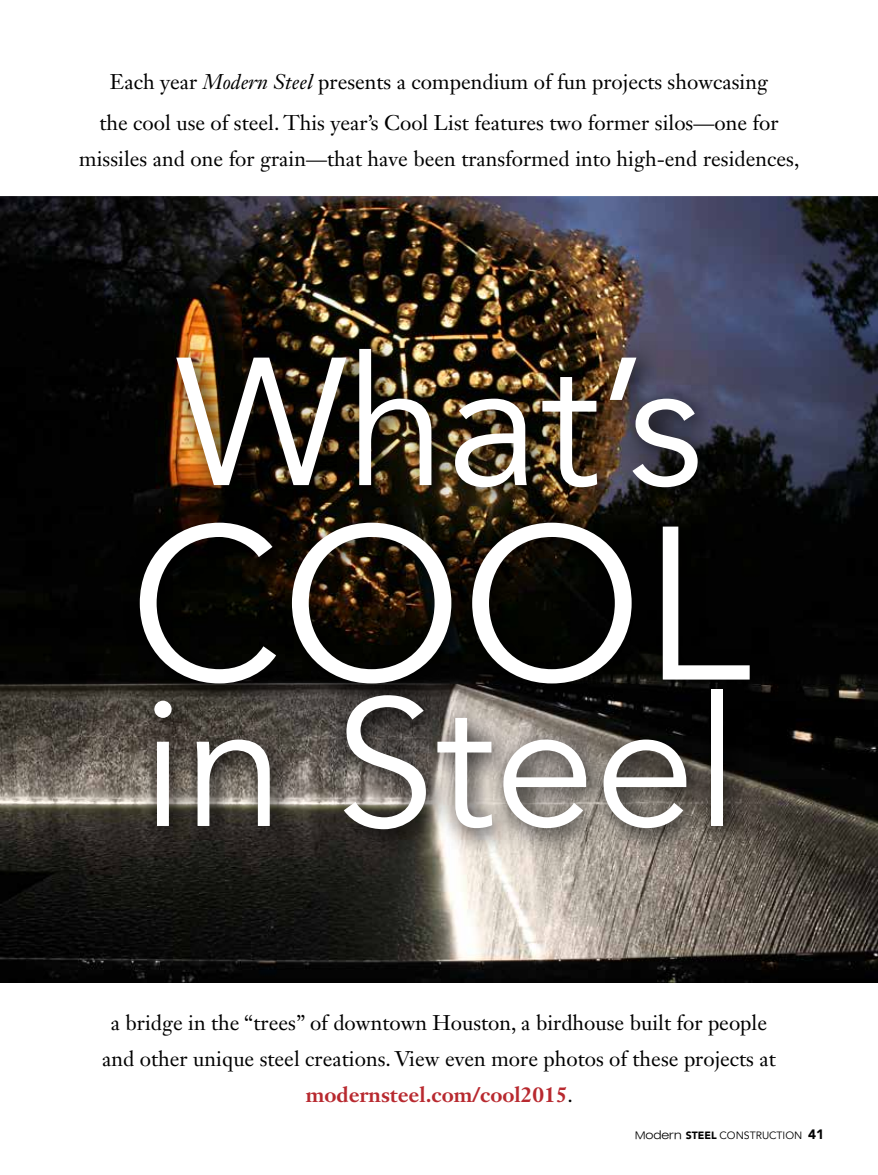
<style>
.page{position:relative;width:878px;height:1175px;background:#fff}
.page>*{position:absolute;margin:0;border:0;box-sizing:border-box;transform-origin:0 0}
.t1{font:216px "Avenir LT Std";color:#fff}
.t2{font:180px "Avenir LT Std";color:#fff}
.t3{font:21px/36px "Janson Text LT Std";color:#000;text-align:center}
.t4{font:10.5px "Avenir LT Std";color:#000}
.s1{font-style:italic}
.s2{font-weight:700;color:#b8292f}
.s3{font-family:"Helvetica Neue LT";font-weight:300;font-stretch:expanded}
.s4{font-family:"Helvetica Neue LT";font-weight:300;font-stretch:expanded;font-size:12px}
.s5{font-weight:900}
.s6{font-weight:900;font-size:13.5px}
</style>
<div class="page">
<img style="left:0;top:693px;width:878px;height:290px">
<img style="left:0;top:197px;width:878px;height:496px">
<img style="left:122px;top:332px;width:654px;height:524px">
<p class="t3" style="left:99px;top:62px;width:680px;line-height:40.5px">Each year <span class="s1">Modern Steel</span> presents a compendium of fun projects showcasing the cool use of steel. This year’s Cool List features two former silos—one for</p>
<p class="t3" style="left:79px;top:140px;width:721px">missiles and one for grain—that have been transformed into high-end residences,</p>
<h2 class="t2" style="left:176px;top:319px;width:528px">What’s</h2>
<h1 class="t1" style="left:129px;top:481px;width:622px">COOL</h1>
<h2 class="t2" style="left:141px;top:660px;width:598px">in Steel</h2>
<p class="t3" style="left:102px;top:1004px;width:675px">a bridge in the “trees” of downtown Houston, a birdhouse built for people and other unique steel creations. View even more photos of these projects at <span class="s2">modernsteel.com/cool2015</span>.</p>
<p class="t4" style="left:635px;top:1129px;width:191px"><span class="s3">M</span><span class="s4">odern</span> <span class="s5">STEEL</span> CONSTRUCTION <span class="s6">41</span></p>
</div>
